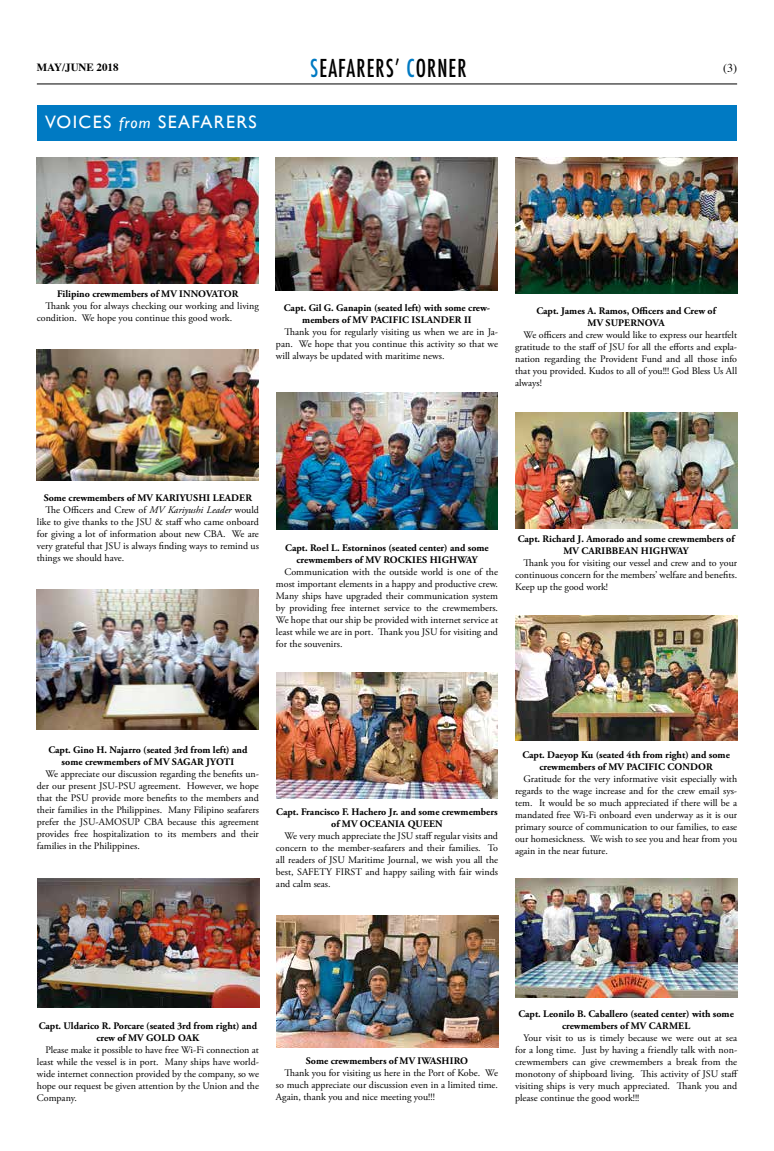
<style>
.page{position:relative;width:774px;height:1151px;background:#fff}
.page>*{position:absolute;margin:0;border:0;box-sizing:border-box;transform-origin:0 0}
.t1{font:500 condensed 24px "Futura";letter-spacing:.05em;color:#000;scale:.9 1}
.t2{font:18px "Gill Sans";letter-spacing:.075em;color:#fff}
.t3{font:italic 16px "Gill Sans";color:#fff}
.t4{font:12px "Times";color:#000}
.t5{font:700 11px "Times";color:#000}
.t6{font:10px/12px "Adobe Garamond Pro";color:#000}
.t7{font:700 10px/12px "Adobe Garamond Pro";color:#000;text-align:center}
.s1{color:#007ac3}
.s2{font-style:italic}
</style>
<div class="page">
<hr style="left:37px;top:84px;width:700px;height:1px;background:#000">
<div style="left:37px;top:105px;width:700px;height:35px;background:#007ac3"></div>
<img style="left:37px;top:157px;width:222px;height:126px">
<img style="left:37px;top:349px;width:222px;height:131px">
<img style="left:276px;top:392px;width:221px;height:137px">
<img style="left:276px;top:157px;width:221px;height:134px">
<img style="left:37px;top:878px;width:222px;height:130px">
<img style="left:37px;top:589px;width:222px;height:140px">
<img style="left:276px;top:673px;width:222px;height:126px">
<img style="left:276px;top:915px;width:222px;height:133px">
<img style="left:515px;top:413px;width:222px;height:116px">
<img style="left:515px;top:615px;width:222px;height:126px">
<img style="left:515px;top:879px;width:222px;height:118px">
<img style="left:515px;top:157px;width:222px;height:137px">
<p class="t5" style="left:37px;top:57px;width:83px">MAY/JUNE 2018</p>
<h1 class="t1" style="left:310px;top:53px;width:175px"><span class="s1">S</span>EAFARERS’ <span class="s1">C</span>ORNER</h1>
<p class="t4" style="left:723px;top:56px;width:15px">)3(</p>
<h2 class="t2" style="left:45px;top:111px;width:68px">VOICES</h2>
<h3 class="t3" style="left:119px;top:113px;width:33px">from</h3>
<h2 class="t2" style="left:158px;top:111px;width:100px">SEAFARERS</h2>
<p class="t7" style="left:57px;top:288px;width:183px">Filipino crewmembers of MV INNOVATOR</p>
<p class="t6" style="left:82px;top:300px;width:179px;text-indent:-36px">Thank you for always checking our working and living<br>We hope you continue this good work.</p>
<p class="t6" style="left:37px;top:312px;width:42px">condition.</p>
<p class="t7" style="left:284px;top:302px;width:208px">Capt. Gil G. Ganapin (seated left) with some crew-</p>
<p class="t6" style="left:299px;top:338px;width:201px">We hope that you continue this activity so that we</p>
<p class="t7" style="left:302px;top:314px;width:171px">members of MV PACIFIC ISLANDER II</p>
<p class="t6" style="left:284px;top:326px;width:215px">Thank you for regularly visiting us when we are in Ja-</p>
<p class="t6" style="left:276px;top:350px;width:170px">will always be updated with maritime news.</p>
<p class="t6" style="left:276px;top:338px;width:18px">pan.</p>
<p class="t7" style="left:536px;top:305px;width:181px">Capt. James A. Ramos, Officers and Crew of<br>MV SUPERNOVA</p>
<p class="t6" style="left:524px;top:329px;width:215px">We officers and crew would like to express our heartfelt</p>
<p class="t6" style="left:515px;top:353px;width:224px">nation regarding the Provident Fund and all those info</p>
<p class="t6" style="left:515px;top:341px;width:224px">gratitude to the staff of JSU for all the efforts and expla-</p>
<p class="t6" style="left:515px;top:365px;width:224px">that you provided. Kudos to all of you!!! God Bless Us All always!</p>
<p class="t7" style="left:44px;top:492px;width:210px">Some crewmembers of MV KARIYUSHI LEADER</p>
<p class="t6" style="left:45px;top:504px;width:215px">The Officers and Crew of <span class="s2">MV Kariyushi Leader</span> would</p>
<p class="t6" style="left:37px;top:516px;width:224px">like to give thanks to the JSU &amp; staff who came onboard</p>
<p class="t6" style="left:232px;top:528px;width:29px">We are</p>
<p class="t6" style="left:37px;top:528px;width:224px">for giving a lot of information about new CBA.<br>very grateful that JSU is always finding ways to remind us things we should have.</p>
<p class="t7" style="left:285px;top:542px;width:205px">Capt. Roel .L Estorninos (seated center) and some crewmembers of MV ROCKIES HIGHWAY</p>
<p class="t6" style="left:276px;top:566px;width:224px;text-align:right">Communication with the outside world is one of the most important elements in a happy and productive crew.<br>Many ships have upgraded their communication system by providing free internet service to the crewmembers.<br>We hope that our ship be provided with internet service at Thank you JSU for visiting and</p>
<p class="t6" style="left:276px;top:626px;width:99px">least while we are in port. for the souvenirs.</p>
<p class="t7" style="left:518px;top:533px;width:218px">Capt. Richard .J Amorado and some crewmembers of<br>MV CARIBBEAN HIGHWAY</p>
<p class="t6" style="left:515px;top:557px;width:224px;text-align:justify;text-indent:8px">Thank you for visiting our vessel and crew and to your continuous concern for the members’ welfare and benefits.<br>Keep up the good work!</p>
<p class="t7" style="left:48px;top:744px;width:200px">Capt. Gino H. Najarro (seated 3rd from left) and some crewmembers of MV SAGAR JYOTI</p>
<p class="t6" style="left:187px;top:780px;width:73px">However, we hope</p>
<p class="t6" style="left:45px;top:768px;width:215px">We appreciate our discussion regarding the benefits un-</p>
<p class="t6" style="left:37px;top:792px;width:224px;text-align:right">that the PSU provide more benefits to the members and<br>Many Filipino seafarers</p>
<p class="t6" style="left:37px;top:780px;width:146px">der our present JSU-PSU agreement.</p>
<p class="t6" style="left:37px;top:804px;width:127px">their families in the Philippines.</p>
<p class="t6" style="left:37px;top:816px;width:224px">prefer the JSU-AMOSUP CBA because this agreement</p>
<p class="t6" style="left:241px;top:828px;width:20px">their</p>
<p class="t6" style="left:37px;top:828px;width:104px">provides<br>families in the Philippines.</p>
<p class="t6" style="left:74px;top:828px;width:16px">free</p>
<p class="t6" style="left:93px;top:828px;width:58px">hospitalization</p>
<p class="t6" style="left:181px;top:828px;width:37px">members</p>
<p class="t6" style="left:222px;top:828px;width:16px">and</p>
<p class="t6" style="left:167px;top:828px;width:10px">its</p>
<p class="t6" style="left:155px;top:828px;width:9px">to</p>
<p class="t7" style="left:276px;top:806px;width:223px">Capt. Francisco .F Hachero Jr. and some crewmembers of MV OCEANIA QUEEN</p>
<p class="t6" style="left:284px;top:830px;width:215px;text-align:right">We very much appreciate the JSU staffregular visits and<br>To</p>
<p class="t6" style="left:276px;top:842px;width:224px">concern to the member-seafarers and their families.<br>all readers of JSU Maritime Journal, we wish you all the best, SAFETY FIRST and happy sailing with fair winds and calm seas.</p>
<p class="t7" style="left:522px;top:749px;width:209px">Capt. Daeyop Ku (seated 4th from right) and some crewmembers of MV PACIFIC CONDOR</p>
<p class="t6" style="left:524px;top:773px;width:215px">Gratitude for the very informative visit especially with</p>
<p class="t6" style="left:539px;top:797px;width:200px">It would be so much appreciated if there will be a</p>
<p class="t6" style="left:515px;top:785px;width:224px">regards to the wage increase and for the crew email sys-</p>
<p class="t6" style="left:515px;top:809px;width:224px;text-align:right">mandated free Wi-Fi onboard even underway as isit our primary source of communication to our families to, ease<br>We wish to see you and hear from you</p>
<p class="t6" style="left:515px;top:797px;width:19px">tem.</p>
<p class="t6" style="left:515px;top:833px;width:94px">our homesickness. again in the near future.</p>
<p class="t7" style="left:39px;top:1020px;width:220px">Capt. Uldarico R. Porcare (seated 3rd from right) and crew of MV GOLD OAK</p>
<p class="t6" style="left:45px;top:1044px;width:215px">Please make it possible to have free Wi-Fi connection at</p>
<p class="t6" style="left:37px;top:1068px;width:224px">wide internet connection provided by the company so, we</p>
<p class="t6" style="left:37px;top:1056px;width:123px">least while the vessel inis port.</p>
<p class="t6" style="left:37px;top:1080px;width:224px">hope our request be given attention by the Union and the<br>Company.</p>
<p class="t6" style="left:165px;top:1056px;width:96px">Many ships have world-</p>
<p class="t7" style="left:306px;top:1055px;width:164px">Some crewmembers of MV IWASHIRO</p>
<p class="t6" style="left:276px;top:1067px;width:224px;text-indent:8px">Thank you for visiting us here in the Port of Kobe.<br>so much appreciate our discussion even in a limited time.<br>Again, thank you and nice meeting you !!!</p>
<p class="t6" style="left:485px;top:1067px;width:14px">We</p>
<p class="t7" style="left:518px;top:1008px;width:217px">Capt. Leonilo B. Caballero (seated center) with some crewmembers of MV CARMEL</p>
<p class="t6" style="left:524px;top:1032px;width:215px">Your visit to us is timely because we were out at sea</p>
<p class="t6" style="left:515px;top:1056px;width:224px">crewmembers can give crewmembers a break from the</p>
<p class="t6" style="left:515px;top:1044px;width:63px">for a long time.</p>
<p class="t6" style="left:582px;top:1044px;width:156px">Just by having a friendly talk with non-</p>
<p class="t6" style="left:515px;top:1068px;width:121px">monotony of shipboard living.</p>
<p class="t6" style="left:641px;top:1068px;width:99px">This activity of JSU staff</p>
<p class="t6" style="left:515px;top:1080px;width:156px">visiting ships is very much appreciated. please continue the good work !!!</p>
<p class="t6" style="left:677px;top:1080px;width:62px">Thank you and</p>
</div>
